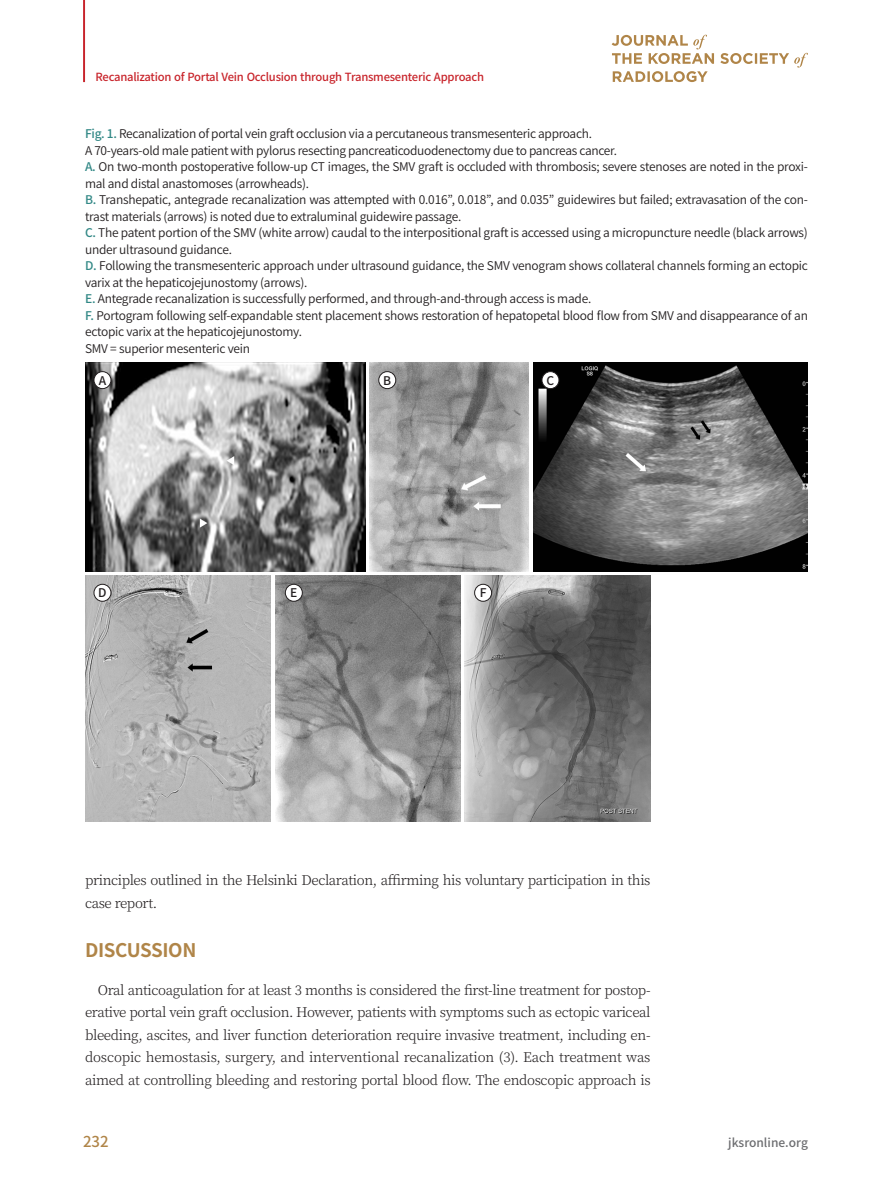
<style>
.page{position:relative;width:893px;height:1191px;background:#fff}
.page>*{position:absolute;margin:0;border:0;box-sizing:border-box;transform-origin:0 0}
.큰제목{font:700 18.75px "Noto Sans CJ Kkr";letter-spacing:-.02em;color:#b08548}
.t1{font:500 15px "Noto Sans CJ Kkr";color:#b08548}
.영문본문{font:300 13.5px/22.5px "Noto Serif CJ Kkr";letter-spacing:-.03em;color:#231f20}
.그림제목1{font:600 12px/16.5px "Noto Sans CJ Kkr";letter-spacing:-.02em;color:#231f20}
.그림제목{font:600 12px "Noto Sans CJ Kkr";letter-spacing:-.025em;color:#231f20}
.t2{font:500 12px "Noto Sans CJ Kkr";color:#6c6d70}
.캡션{font:500 12px "Noto Sans CJ Kkr";color:#231f20}
.t3{font:500 11.25px "Noto Sans CJ Kkr";letter-spacing:-.02em;color:#c8242b}
.s1{font-weight:500;color:#328886}
</style>
<div class="page">
<hr style="left:83px;top:0;width:2px;height:82px;background:#c8242b">
<svg style="left:612px;top:35px;width:196px;height:47px"></svg>
<img style="left:533px;top:363px;width:275px;height:208px">
<img style="left:85px;top:363px;width:281px;height:208px">
<img style="left:370px;top:363px;width:159px;height:208px">
<img style="left:85px;top:575px;width:186px;height:246px">
<img style="left:275px;top:575px;width:185px;height:246px">
<img style="left:465px;top:575px;width:186px;height:246px">
<div style="left:542px;top:371px;width:17px;height:18px;background:#fff;border-radius:50%"></div>
<div style="left:542px;top:371px;width:17px;height:18px;border:1px solid #231f20;border-radius:50%"></div>
<div style="left:94px;top:371px;width:17px;height:18px;background:#fff;border-radius:50%"></div>
<div style="left:94px;top:371px;width:17px;height:18px;border:1px solid #231f20;border-radius:50%"></div>
<div style="left:94px;top:584px;width:17px;height:17px;background:#fff;border-radius:50%"></div>
<div style="left:94px;top:584px;width:17px;height:17px;border:1px solid #231f20;border-radius:50%"></div>
<div style="left:379px;top:371px;width:17px;height:18px;background:#fff;border-radius:50%"></div>
<div style="left:379px;top:371px;width:17px;height:18px;border:1px solid #231f20;border-radius:50%"></div>
<div style="left:285px;top:584px;width:17px;height:17px;background:#fff;border-radius:50%"></div>
<div style="left:285px;top:584px;width:18px;height:17px;border:1px solid #231f20;border-radius:50%"></div>
<div style="left:475px;top:584px;width:17px;height:17px;background:#fff;border-radius:50%"></div>
<div style="left:474px;top:584px;width:18px;height:17px;border:1px solid #231f20;border-radius:50%"></div>
<p class="t3" style="left:96px;top:70px;width:390px">Recanalization of Portal Vein Occlusion through Transmesenteric Approach</p>
<p class="그림제목" style="left:85px;top:127px;width:508px"><span class="s1">Fig. 1.</span> Recanalization of portal vein graft occlusion via a percutaneous transmesenteric approach.</p>
<p class="그림제목" style="left:85px;top:143px;width:533px">A 70-years-old male patient with pylorus resecting pancreaticoduodenectomy due to pancreas cancer.</p>
<p class="그림제목1" style="left:85px;top:159px;width:724px"><span class="s1">A.</span> On two-month postoperative follow-up CT images, the SMV graft is occluded with thrombosis; severe stenoses are noted in the proxi&shy;mal and distal anastomoses (arrowheads).</p>
<p class="그림제목1" style="left:85px;top:192px;width:724px"><span class="s1">B.</span> Transhepatic, antegrade recanalization was attempted with 0.016”, 0.018”, and 0.035” guidewires but failed; extravasation of the con&shy;trast materials (arrows) is noted due to extraluminal guidewire passage.</p>
<p class="그림제목1" style="left:85px;top:225px;width:724px"><span class="s1">C.</span> The patent portion of the SMV (white arrow) caudal to the interpositional graft is accessed using a micropuncture needle (black arrows) under ultrasound guidance.</p>
<p class="그림제목1" style="left:85px;top:258px;width:724px"><span class="s1">D.</span> Following the transmesenteric approach under ultrasound guidance, the SMV venogram shows collateral channels forming an ectopic varix at the hepaticojejunostomy (arrows).</p>
<p class="그림제목1" style="left:85px;top:291px;width:508px"><span class="s1">E.</span> Antegrade recanalization is successfully performed, and through-and-through access is made.</p>
<p class="그림제목1" style="left:85px;top:307px;width:724px"><span class="s1">F.</span> Portogram following self-expandable stent placement shows restoration of hepatopetal blood flow from SMV and disappearance of an ectopic varix at the hepaticojejunostomy.</p>
<p class="그림제목1" style="left:85px;top:340px;width:167px">SMV = superior mesenteric vein</p>
<p class="캡션" style="left:99px;top:373px;width:9px">A</p>
<p class="캡션" style="left:547px;top:373px;width:9px">C</p>
<p class="캡션" style="left:383px;top:373px;width:10px">B</p>
<p class="캡션" style="left:98px;top:586px;width:10px">D</p>
<p class="캡션" style="left:290px;top:586px;width:9px">E</p>
<p class="캡션" style="left:480px;top:586px;width:8px">F</p>
<p class="영문본문" style="left:85px;top:869px;width:567px">principles outlined in the Helsinki Declaration, affirming his voluntary participation in this case report.</p>
<p class="큰제목" style="left:85px;top:939px;width:113px">DISCUSSION</p>
<p class="영문본문" style="left:85px;top:978px;width:567px;text-align:justify;text-indent:13px">Oral anticoagulation for at least 3 months is considered the first-line treatment for postop&shy;erative portal vein graft occlusion. However, patients with symptoms such as ectopic variceal bleeding, ascites, and liver function deterioration require invasive treatment, including en&shy;doscopic hemostasis, surgery, and interventional recanalization (3). Each treatment was aimed at controlling bleeding and restoring portal blood flow. The endoscopic approach is</p>
<p class="t1" style="left:83px;top:1132px;width:27px">232</p>
<p class="t2" style="left:728px;top:1135px;width:81px">jksronline.org</p>
</div>
